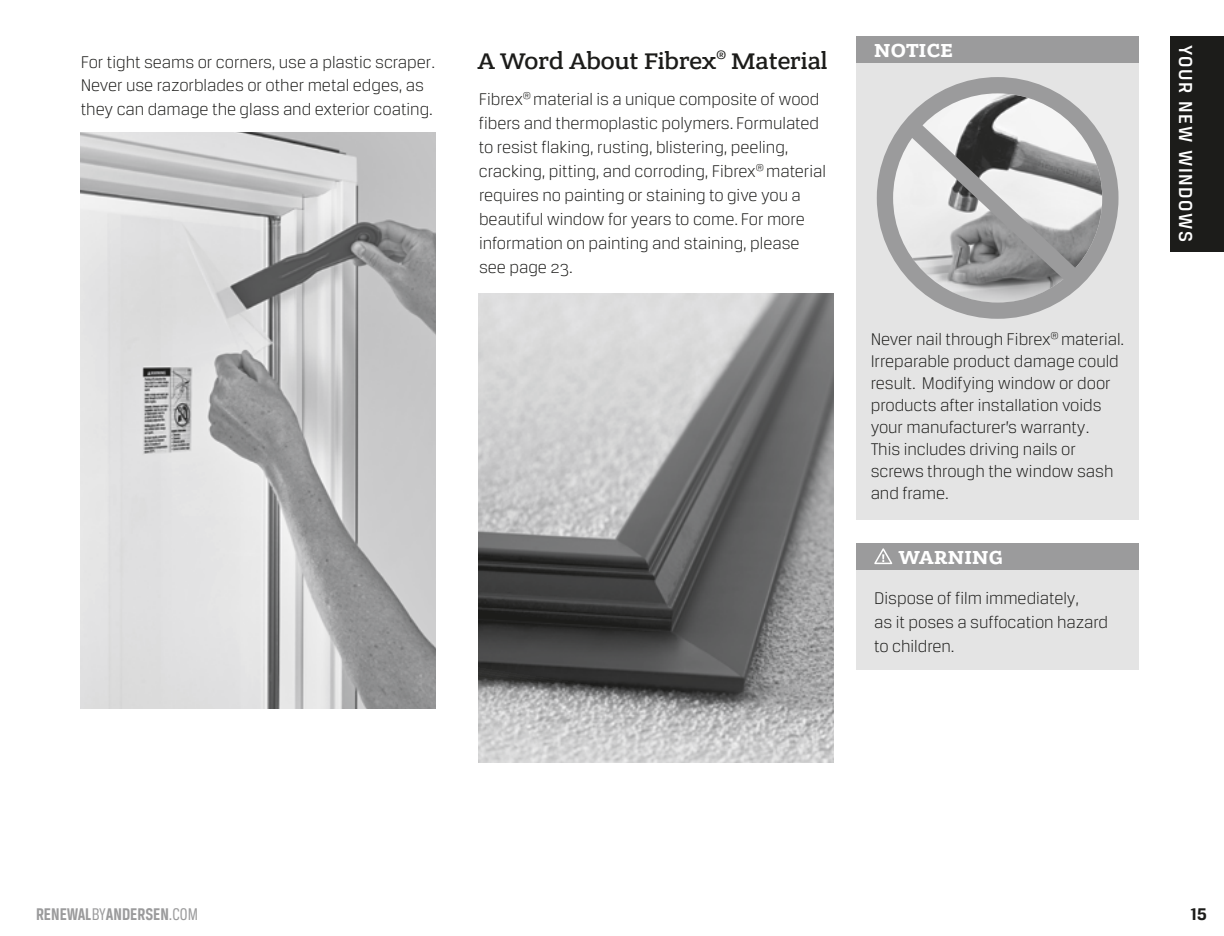
<style>
.page{position:relative;width:1224px;height:936px;background:#fff}
.page>*{position:absolute;margin:0;border:0;box-sizing:border-box;transform-origin:0 0}
.t1{font:500 24px "Bandera Pro";color:#1c1c1a}
.t2{font:500 20px "Breuer Text";letter-spacing:.08em;color:#fff}
.t3{font:700 20px "Bandera Pro";letter-spacing:.02em;color:#fff}
.t4{font:300 18px/24px "Breuer Text";color:#1c1c1a}
.t5{font:700 18px "Breuer Condensed";color:#9b9b9c}
.t6{font:700 18px "Breuer Text";color:#1c1c1a}
.s1{font-weight:400}
</style>
<div class="page">
<img style="left:80px;top:132px;width:355px;height:576px">
<div style="left:856px;top:63px;width:283px;height:457px;background:#e4e4e4"></div>
<div style="left:877px;top:77px;width:242px;height:242px;border:16px solid #9b9b9c;border-radius:50%"></div>
<svg style="left:886px;top:101px;width:214px;height:203px"></svg>
<div style="left:856px;top:36px;width:283px;height:27px;background:#9b9b9c"></div>
<img style="left:478px;top:293px;width:356px;height:469px">
<div style="left:856px;top:570px;width:283px;height:100px;background:#e4e4e4"></div>
<div style="left:856px;top:543px;width:283px;height:27px;background:#9b9b9c"></div>
<svg style="left:874px;top:548px;width:18px;height:16px"></svg>
<div style="left:1170px;top:36px;width:54px;height:216px;background:#1c1c1a"></div>
<p class="t4" style="left:81px;top:49px;width:356px">For tight seams or corners, use a plastic scraper.<br>Never use razorblades or other metal edges, as they can damage the glass and exterior coating.</p>
<h1 class="t1" style="left:478px;top:46px;width:351px">A Word About Fibrex<sup>®</sup> Material</h1>
<p class="t4" style="left:479px;top:87px;width:349px">Fibrex<sup>®</sup> material is a unique composite of wood fibers and thermoplastic polymers. Formulated to resist flaking, rusting, blistering, peeling, cracking, pitting, and corroding, Fibrex<sup>®</sup> material requires no painting or staining to give you a beautiful window for years to come. For more information on painting and staining, please see page 23.</p>
<p class="t3" style="left:874px;top:38px;width:80px">NOTICE</p>
<p class="t4" style="left:871px;top:328px;width:255px;line-height:22px">Never nail through Fibrex<sup>®</sup> material.<br>Irreparable product damage could result. Modifying window or door products after installation voids your manufacturer’s warranty.<br>This includes driving nails or screws through the window sash and frame.</p>
<p class="t3" style="left:899px;top:545px;width:106px">WARNING</p>
<p class="t4" style="left:874px;top:586px;width:235px">Dispose of film immediately,<br>as it poses a suffocation hazard to children.</p>
<p class="t2" style="left:1197px;top:45px;width:199px;rotate:90deg">YOUR NEW WINDOWS</p>
<p class="t5" style="left:36px;top:904px;width:164px">RENEWAL<span class="s1">BY</span>ANDERSEN<span class="s1">.COM</span></p>
<p class="t6" style="left:1190px;top:904px;width:18px">15</p>
</div>
